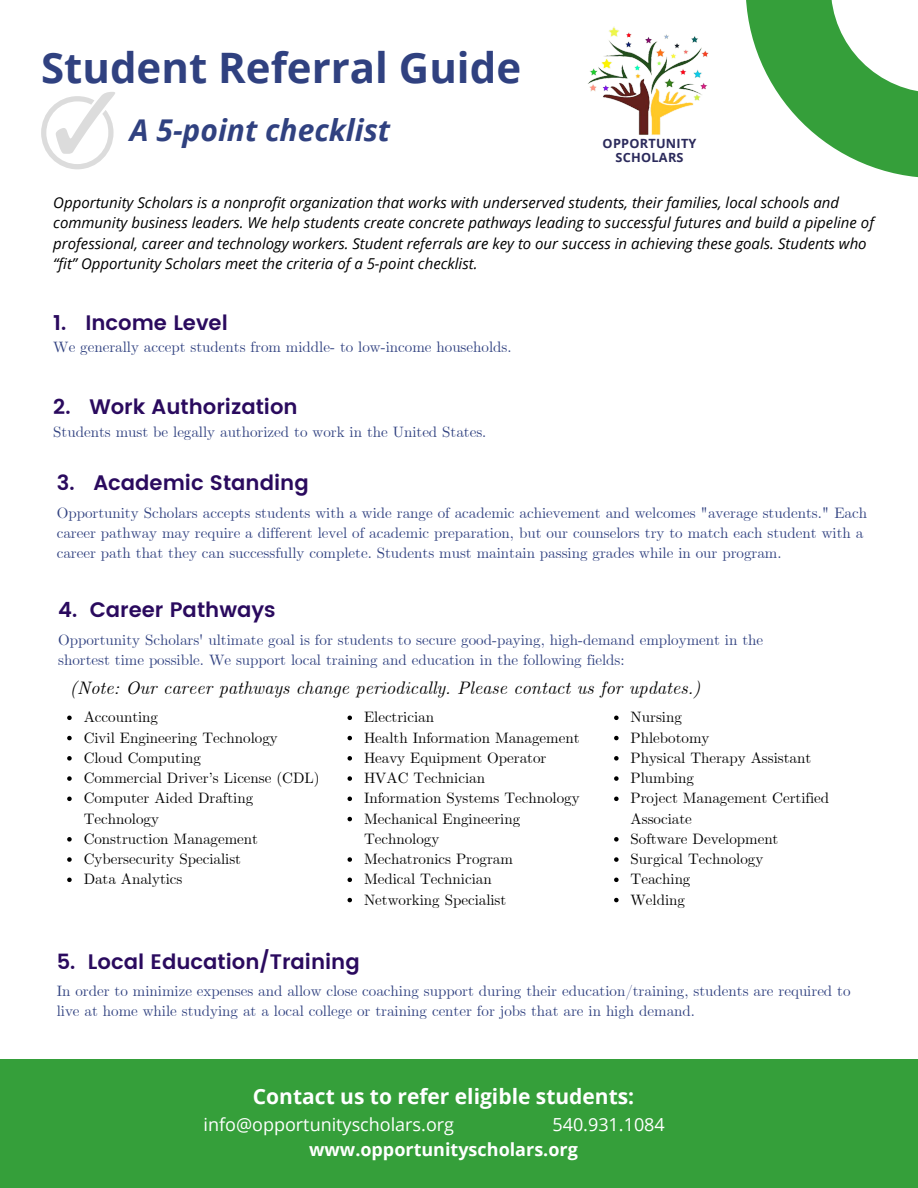
<style>
.page{position:relative;width:918px;height:1188px;background:#fff}
.page>*{position:absolute;margin:0;border:0;box-sizing:border-box;transform-origin:0 0}
.t1{font:700 42px "Open Sans";color:#304180}
.t2{font:italic 700 30px "Open Sans";color:#304180}
.t3{font:600 21px "Poppins";color:#2a0a5e}
.t4{font:700 21px "Open Sans";color:#fff}
.t5{font:italic 18px "CMU Serif";color:#000}
.t6{font:18px "Open Sans";color:#fff}
.t7{font:700 18px "Open Sans";color:#fff}
.t8{font:15px/20.2px "CMU Serif";color:#304180}
.t9{font:15px/20.2px "CMU Serif";color:#000}
.t10{font:italic 15px/20.2px "Open Sans";color:#000}
.t11{font:700 12.75px/13.8px "Open Sans";letter-spacing:.02em;color:#2b2a5b;text-align:center}
</style>
<div class="page">
<div style="left:0;top:1059px;width:918px;height:129px;background:#359f3a"></div>
<svg style="left:746px;top:0;width:172px;height:178px"></svg>
<img style="left:587px;top:27px;width:122px;height:108px">
<svg style="left:41px;top:92px;width:74px;height:77px"></svg>
<svg style="left:67px;top:716px;width:5px;height:4px"></svg>
<svg style="left:67px;top:736px;width:5px;height:4px"></svg>
<svg style="left:67px;top:756px;width:5px;height:5px"></svg>
<svg style="left:67px;top:776px;width:5px;height:5px"></svg>
<svg style="left:67px;top:797px;width:5px;height:4px"></svg>
<svg style="left:67px;top:837px;width:5px;height:5px"></svg>
<svg style="left:67px;top:857px;width:5px;height:5px"></svg>
<svg style="left:67px;top:878px;width:5px;height:4px"></svg>
<svg style="left:348px;top:716px;width:4px;height:4px"></svg>
<svg style="left:348px;top:736px;width:4px;height:4px"></svg>
<svg style="left:348px;top:756px;width:4px;height:5px"></svg>
<svg style="left:348px;top:776px;width:4px;height:5px"></svg>
<svg style="left:348px;top:797px;width:4px;height:4px"></svg>
<svg style="left:348px;top:817px;width:4px;height:4px"></svg>
<svg style="left:348px;top:857px;width:4px;height:5px"></svg>
<svg style="left:348px;top:878px;width:4px;height:4px"></svg>
<svg style="left:348px;top:898px;width:4px;height:4px"></svg>
<svg style="left:614px;top:716px;width:5px;height:4px"></svg>
<svg style="left:614px;top:736px;width:5px;height:4px"></svg>
<svg style="left:614px;top:756px;width:5px;height:5px"></svg>
<svg style="left:614px;top:776px;width:5px;height:5px"></svg>
<svg style="left:614px;top:797px;width:5px;height:4px"></svg>
<svg style="left:614px;top:837px;width:5px;height:5px"></svg>
<svg style="left:614px;top:857px;width:5px;height:5px"></svg>
<svg style="left:614px;top:878px;width:5px;height:4px"></svg>
<svg style="left:614px;top:898px;width:5px;height:4px"></svg>
<p class="t1" style="left:41px;top:38px;width:482px">Student Referral Guide</p>
<p class="t2" style="left:130px;top:109px;width:262px">A 5-point checklist</p>
<p class="t11" style="left:603px;top:136px;width:95px">OPPORTUNITY<br>SCHOLARS</p>
<p class="t10" style="left:53px;top:192px;width:822px">Opportunity Scholars is a nonprofit organization that works with underserved students, their families, local schools and community business leaders. We help students create concrete pathways leading to successful futures and build a pipeline of professional, career and technology workers. Student referrals are key to our success in achieving these goals. Students who “fit” Opportunity Scholars meet the criteria of a 5-point checklist.</p>
<p class="t3" style="left:53px;top:310px;width:176px">1. Income Level</p>
<p class="t8" style="left:53px;top:337px;width:460px">We generally accept students from middle- to low-income households.</p>
<p class="t3" style="left:53px;top:395px;width:246px">2. Work Authorization</p>
<p class="t8" style="left:53px;top:423px;width:435px">Students must be legally authorized to work in the United States.</p>
<p class="t3" style="left:57px;top:470px;width:254px">3. Academic Standing</p>
<p class="t8" style="left:57px;top:504px;width:812px">Opportunity Scholars accepts students with a wide range of academic achievement and welcomes "average students." Each career pathway may require a different level of academic preparation, but our counselors try to match each student with a career path that they can successfully complete. Students must maintain passing grades while in our program.</p>
<p class="t3" style="left:58px;top:597px;width:219px">4. Career Pathways</p>
<p class="t8" style="left:58px;top:630px;width:706px">Opportunity Scholars' ultimate goal is for students to secure good-paying, high-demand employment in the shortest time possible. We support local training and education in the following fields:</p>
<p class="t5" style="left:70px;top:678px;width:632px">(Note: Our career pathways change periodically. Please contact us for updates.)</p>
<p class="t9" style="left:84px;top:708px;width:76px">Accounting</p>
<p class="t9" style="left:84px;top:728px;width:196px">Civil Engineering Technology</p>
<p class="t9" style="left:84px;top:748px;width:119px">Cloud Computing</p>
<p class="t9" style="left:84px;top:769px;width:238px">Commercial Driver’s License (CDL)</p>
<p class="t9" style="left:84px;top:789px;width:171px">Computer Aided Drafting<br>Technology</p>
<p class="t9" style="left:84px;top:829px;width:176px">Construction Management</p>
<p class="t9" style="left:84px;top:850px;width:159px">Cybersecurity Specialist</p>
<p class="t9" style="left:84px;top:870px;width:100px">Data Analytics</p>
<p class="t9" style="left:364px;top:708px;width:72px">Electrician</p>
<p class="t9" style="left:364px;top:728px;width:217px">Health Information Management</p>
<p class="t9" style="left:364px;top:748px;width:184px">Heavy Equipment Operator</p>
<p class="t9" style="left:364px;top:769px;width:123px">HVAC Technician</p>
<p class="t9" style="left:364px;top:789px;width:217px">Information Systems Technology</p>
<p class="t9" style="left:364px;top:809px;width:158px">Mechanical Engineering<br>Technology</p>
<p class="t9" style="left:364px;top:850px;width:150px">Mechatronics Program</p>
<p class="t9" style="left:364px;top:870px;width:129px">Medical Technician</p>
<p class="t9" style="left:364px;top:890px;width:144px">Networking Specialist</p>
<p class="t9" style="left:631px;top:708px;width:53px">Nursing</p>
<p class="t9" style="left:631px;top:728px;width:80px">Phlebotomy</p>
<p class="t9" style="left:631px;top:748px;width:182px">Physical Therapy Assistant</p>
<p class="t9" style="left:631px;top:769px;width:65px">Plumbing</p>
<p class="t9" style="left:631px;top:789px;width:200px">Project Management Certified<br>Associate</p>
<p class="t9" style="left:631px;top:829px;width:149px">Software Development</p>
<p class="t9" style="left:631px;top:850px;width:134px">Surgical Technology</p>
<p class="t9" style="left:631px;top:870px;width:61px">Teaching</p>
<p class="t9" style="left:631px;top:890px;width:56px">Welding</p>
<p class="t3" style="left:57px;top:950px;width:305px">5. Local Education/Training</p>
<p class="t8" style="left:57px;top:982px;width:795px">In order to minimize expenses and allow close coaching support during their education/training, students are required to live at home while studying at a local college or training center for jobs that are in high demand.</p>
<p class="t4" style="left:253px;top:1082px;width:383px">Contact us to refer eligible students:</p>
<p class="t6" style="left:204px;top:1112px;width:252px">info@opportunityscholars.org</p>
<p class="t6" style="left:552px;top:1112px;width:114px">540.931.1084</p>
<p class="t7" style="left:309px;top:1137px;width:270px">www.opportunityscholars.org</p>
</div>
